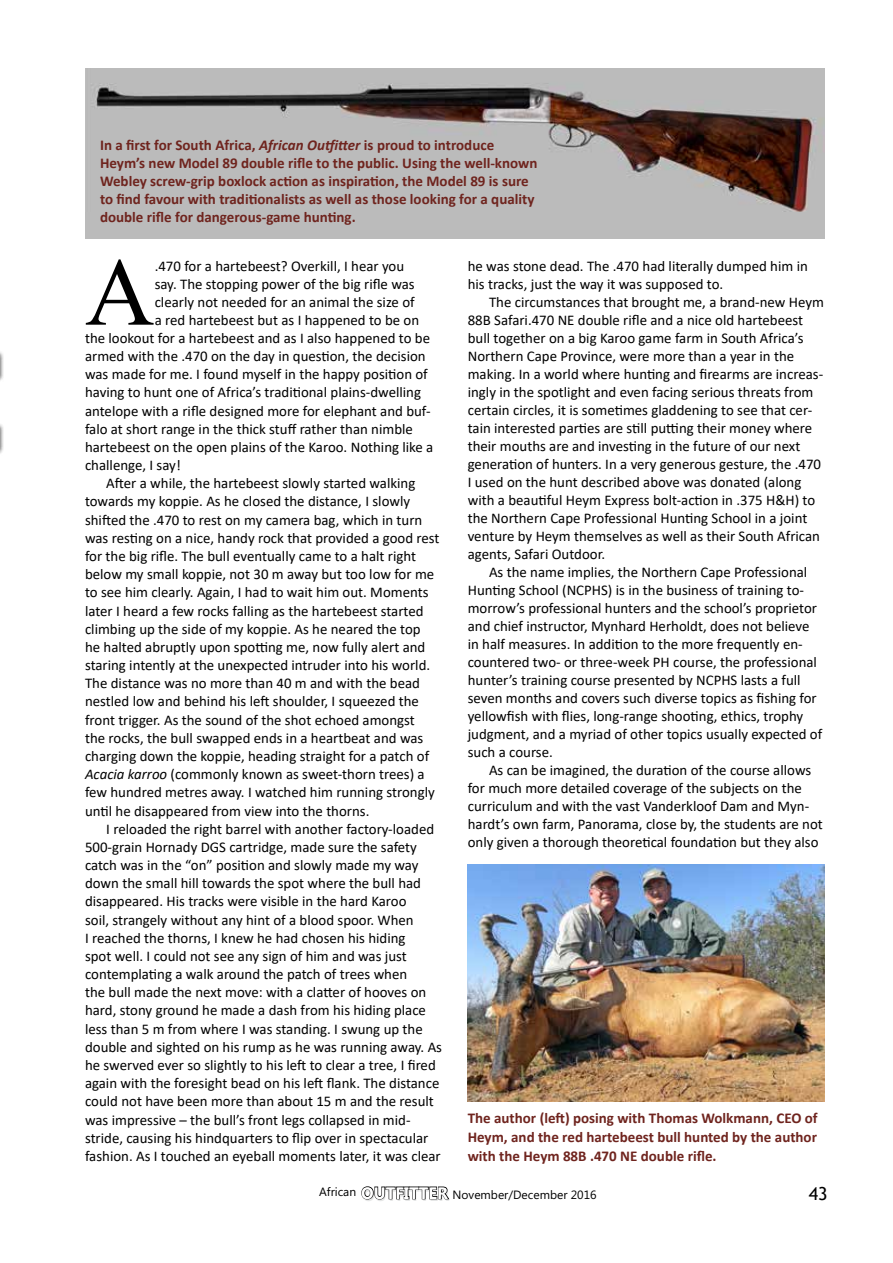
<style>
.page{position:relative;width:893px;height:1263px;background:#fff}
.page>*{position:absolute;margin:0;border:0;box-sizing:border-box;transform-origin:0 0}
.t1{font:96.45px "Times New Roman";color:#000}
.t2{font:18px "Trebuchet MS";color:#000}
.t3{font:700 15px/18px "Calibri";color:#6f241e}
.t4{font:14.85px/18px "Calibri";color:#000}
.t5{font:12px "Microsoft Phags Pa";color:#000}
.s1{font-style:italic}
.s2{font-weight:700;font-size:16.5px;color:#e5e6e6}
</style>
<div class="page">
<svg style="left:361px;top:1186px;width:89px;height:14px"></svg>
<hr style="left:0;top:350px;width:4px;height:547px;background:#000;opacity:.75">
<img style="left:85px;top:68px;width:740px;height:171px">
<img style="left:468px;top:864px;width:357px;height:237px">
<p class="t3" style="left:100px;top:136px;width:439px">In a first for South Africa, <span class="s1">African Outfitter</span> is proud to introduce Heym’s new Model 89 double rifle to the public. Using the well-known Webley screw-grip boxlock action as inspiration, the Model 89 is sure to find favour with traditionalists as well as those looking for a quality double rifle for dangerous-game hunting.</p>
<h1 class="t1" style="left:85px;top:224px;width:71px">A</h1>
<p class="t4" style="left:155px;top:256px;width:251px">.470 for a hartebeest? Overkill, I hear you</p>
<p class="t4" style="left:155px;top:274px;width:262px">say. The stopping power of the big rifle was</p>
<p class="t4" style="left:155px;top:292px;width:261px">clearly not needed for an animal the size of</p>
<p class="t4" style="left:155px;top:310px;width:266px">a red hartebeest but as I happened to be on</p>
<p class="t4" style="left:85px;top:329px;width:347px">the lookout for a hartebeest and as I also happened to be</p>
<p class="t4" style="left:85px;top:347px;width:342px">armed with the .470 on the day in question, the decision</p>
<p class="t4" style="left:85px;top:365px;width:344px">was made for me. I found myself in the happy position of</p>
<p class="t4" style="left:85px;top:383px;width:337px">having to hunt one of Africa’s traditional plains-dwelling</p>
<p class="t4" style="left:85px;top:401px;width:347px">antelope with a rifle designed more for elephant and buf-</p>
<p class="t4" style="left:85px;top:419px;width:329px">falo at short range in the thick stuff rather than nimble</p>
<p class="t4" style="left:85px;top:438px;width:350px">hartebeest on the open plains of the Karoo. Nothing like a</p>
<p class="t4" style="left:85px;top:456px;width:97px">challenge, I say!</p>
<p class="t4" style="left:106px;top:474px;width:311px">After a while, the hartebeest slowly started walking</p>
<p class="t4" style="left:85px;top:492px;width:327px">towards my koppie. As he closed the distance, I slowly</p>
<p class="t4" style="left:85px;top:510px;width:339px">shifted the .470 to rest on my camera bag, which in turn</p>
<p class="t4" style="left:85px;top:528px;width:356px">was resting on a nice, handy rock that provided a good rest</p>
<p class="t4" style="left:85px;top:547px;width:333px">for the big rifle. The bull eventually came to a halt right</p>
<p class="t4" style="left:85px;top:565px;width:351px">below my small koppie, not 30 m away but too low for me</p>
<p class="t4" style="left:85px;top:583px;width:345px">to see him clearly. Again, I had to wait him out. Moments</p>
<p class="t4" style="left:85px;top:601px;width:340px">later I heard a few rocks falling as the hartebeest started</p>
<p class="t4" style="left:85px;top:619px;width:337px">climbing up the side of my koppie. As he neared the top</p>
<p class="t4" style="left:85px;top:638px;width:342px">he halted abruptly upon spotting me, now fully alert and</p>
<p class="t4" style="left:85px;top:656px;width:347px">staring intently at the unexpected intruder into his world.</p>
<p class="t4" style="left:85px;top:674px;width:336px">The distance was no more than 40 m and with the bead</p>
<p class="t4" style="left:85px;top:692px;width:335px">nestled low and behind his left shoulder, I squeezed the</p>
<p class="t4" style="left:85px;top:710px;width:331px">front trigger. As the sound of the shot echoed amongst</p>
<p class="t4" style="left:85px;top:728px;width:340px">the rocks, the bull swapped ends in a heartbeat and was</p>
<p class="t4" style="left:85px;top:747px;width:346px">charging down the koppie, heading straight for a patch of</p>
<p class="t4" style="left:85px;top:765px;width:341px"><span class="s1">Acacia karroo</span> (commonly known as sweet-thorn trees) a</p>
<p class="t4" style="left:85px;top:783px;width:351px">few hundred metres away. I watched him running strongly</p>
<p class="t4" style="left:85px;top:801px;width:286px">until he disappeared from view into the thorns.</p>
<p class="t4" style="left:106px;top:819px;width:329px">I reloaded the right barrel with another factory-loaded</p>
<p class="t4" style="left:85px;top:837px;width:333px">500-grain Hornady DGS cartridge, made sure the safety</p>
<p class="t4" style="left:85px;top:856px;width:335px">catch was in the “on” position and slowly made my way</p>
<p class="t4" style="left:85px;top:874px;width:338px">down the small hill towards the spot where the bull had</p>
<p class="t4" style="left:85px;top:892px;width:323px">disappeared. His tracks were visible in the hard Karoo</p>
<p class="t4" style="left:85px;top:910px;width:330px">soil, strangely without any hint of a blood spoor. When</p>
<p class="t4" style="left:85px;top:928px;width:322px">I reached the thorns, I knew he had chosen his hiding</p>
<p class="t4" style="left:85px;top:947px;width:323px">spot well. I could not see any sign of him and was just</p>
<p class="t4" style="left:85px;top:965px;width:324px">contemplating a walk around the patch of trees when</p>
<p class="t4" style="left:85px;top:983px;width:343px">the bull made the next move: with a clatter of hooves on</p>
<p class="t4" style="left:85px;top:1001px;width:342px">hard, stony ground he made a dash from his hiding place</p>
<p class="t4" style="left:85px;top:1019px;width:339px">less than 5 m from where I was standing. I swung up the</p>
<p class="t4" style="left:85px;top:1037px;width:359px">double and sighted on his rump as he was running away. As</p>
<p class="t4" style="left:85px;top:1056px;width:352px">he swerved ever so slightly to his left to clear a tree, I fired</p>
<p class="t4" style="left:85px;top:1074px;width:356px">again with the foresight bead on his left flank. The distance</p>
<p class="t4" style="left:85px;top:1092px;width:350px">could not have been more than about 15 m and the result</p>
<p class="t4" style="left:85px;top:1110px;width:327px">was impressive – the bull’s front legs collapsed in mid-</p>
<p class="t4" style="left:85px;top:1128px;width:345px">stride, causing his hindquarters to flip over in spectacular</p>
<p class="t4" style="left:85px;top:1146px;width:357px">fashion. As I touched an eyeball moments later, it was clear</p>
<p class="t4" style="left:468px;top:256px;width:342px">he was stone dead. The .470 had literally dumped him in his tracks, just the way it was supposed to.</p>
<p class="t4" style="left:468px;top:292px;width:358px;text-indent:21px">The circumstances that brought me, a brand-new Heym 88B Safari.470 NE double rifle and a nice old hartebeest bull together on a big Karoo game farm in South Africa’s Northern Cape Province, were more than a year in the making. In a world where hunting and firearms are increas&shy;ingly in the spotlight and even facing serious threats from certain circles, it is sometimes gladdening to see that cer&shy;tain interested parties are still putting their money where their mouths are and investing in the future of our next generation of hunters. In a very generous gesture, the .470<br>I used on the hunt described above was donated (along with a beautiful Heym Express bolt-action in .375 H&amp;H) to the Northern Cape Professional Hunting School in a joint venture by Heym themselves as well as their South African agents, Safari Outdoor.</p>
<p class="t4" style="left:468px;top:562px;width:356px;text-indent:21px">As the name implies, the Northern Cape Professional Hunting School (NCPHS) is in the business of training to&shy;morrow’s professional hunters and the school’s proprietor and chief instructor, Mynhard Herholdt, does not believe in half measures. In addition to the more frequently en&shy;countered two- or three-week PH course, the professional hunter’s training course presented by NCPHS lasts a full seven months and covers such diverse topics as fishing for yellowfish with flies, long-range shooting, ethics, trophy judgment, and a myriad of other topics usually expected of such a course.</p>
<p class="t4" style="left:468px;top:760px;width:357px;text-indent:21px">As can be imagined, the duration of the course allows for much more detailed coverage of the subjects on the curriculum and with the vast Vanderkloof Dam and Myn&shy;hardt’s own farm, Panorama, close by, the students are not only given a thorough theoretical foundation but they also</p>
<p class="t3" style="left:468px;top:1109px;width:351px;line-height:18.9px;text-align:justify">The author (left) posing with Thomas Wolkmann, CEO of Heym, and the red hartebeest bull hunted by the author with the Heym 88B .470 NE double rifle.</p>
<p class="t5" style="left:319px;top:1186px;width:279px">African <span class="s2">OUTFITTER</span> November/December 2016</p>
<p class="t2" style="left:809px;top:1182px;width:20px">43</p>
</div>
